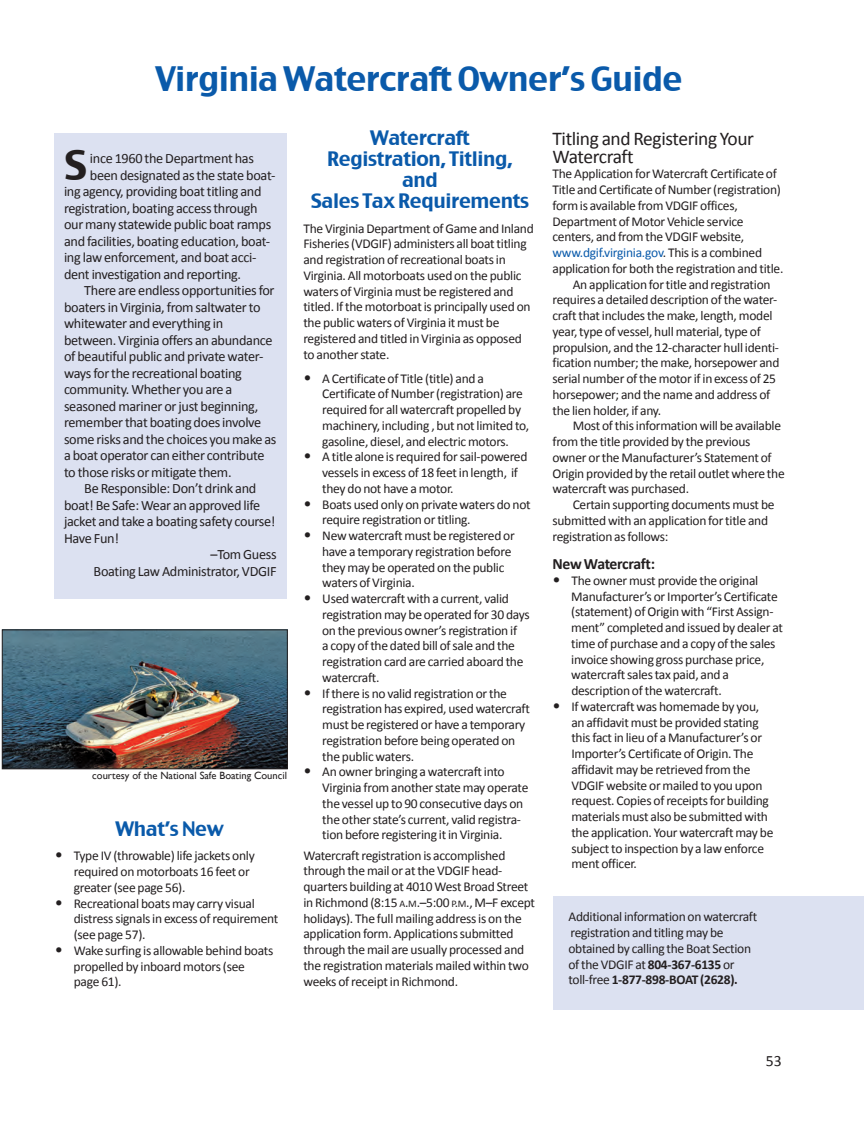
<style>
.page{position:relative;width:864px;height:1134px;background:#fff}
.page>*{position:absolute;margin:0;border:0;box-sizing:border-box;transform-origin:0 0}
.t1{font:40.2px "Charcoal CY";color:#231f20}
.t2{font:33px "Charcoal CY";letter-spacing:-.02em;color:#0a5aaa}
.t3{font:19.5px/21px "Charcoal CY";letter-spacing:-.02em;color:#0a5aaa;text-align:center}
.t4{font:19.5px/18px "Calibri";letter-spacing:-.02em;color:#231f20}
.t5{font:700 15.75px "Calibri";letter-spacing:-.025em;color:#231f20}
.t6{font:15.75px "Calibri";color:#231f20}
.t7{font:14.25px "Calibri";letter-spacing:-.02em;color:#231f20}
.t8{font:13.5px/15.8px "Calibri";letter-spacing:-.02em;color:#231f20}
.t9{font:13.5px "Calibri";letter-spacing:-.02em;color:#0a5aaa}
.t10{font:10.5px "Gill Sans";color:#231f20}
.s1{font-size:16.5px}
.s2{font-size:10.2px}
.s3{color:#231f20}
.s4{font-weight:700}
</style>
<div class="page">
<div style="left:54px;top:134px;width:232px;height:465px;background:#dce1f1"></div>
<div style="left:554px;top:896px;width:310px;height:114px;background:#dce1f1"></div>
<img style="left:4px;top:632px;width:282px;height:135px">
<div style="left:2px;top:630px;width:286px;height:139px;border:1px solid #231f20"></div>
<h2 class="t2" style="left:155px;top:58px;width:529px">Virginia Watercraft Owner’s Guide</h2>
<h1 class="t1" style="left:64px;top:139px;width:25px">S</h1>
<p class="t7" style="left:90px;top:149px;width:166px">ince 1960 the Department has</p>
<p class="t7" style="left:90px;top:166px;width:187px">been designated as the state boat-</p>
<p class="t7" style="left:64px;top:182px;width:199px">ing agency, providing boat titling and</p>
<p class="t7" style="left:64px;top:199px;width:195px">registration, boating access through</p>
<p class="t7" style="left:64px;top:215px;width:209px">our many statewide public boat ramps</p>
<p class="t7" style="left:64px;top:232px;width:208px">and facilities, boating education, boat-</p>
<p class="t7" style="left:64px;top:248px;width:194px">ing law enforcement, and boat acci-</p>
<p class="t7" style="left:64px;top:265px;width:179px">dent investigation and reporting.</p>
<p class="t7" style="left:84px;top:281px;width:192px">There are endless opportunities for</p>
<p class="t7" style="left:64px;top:298px;width:198px">boaters in Virginia, from saltwater to</p>
<p class="t7" style="left:64px;top:314px;width:161px">whitewater and everything in</p>
<p class="t7" style="left:64px;top:331px;width:210px">between. Virginia offers an abundance</p>
<p class="t7" style="left:64px;top:347px;width:201px">of beautiful public and private water-</p>
<p class="t7" style="left:64px;top:364px;width:179px">ways for the recreational boating</p>
<p class="t7" style="left:64px;top:380px;width:170px">community. Whether you are a</p>
<p class="t7" style="left:64px;top:397px;width:196px">seasoned mariner or just beginning,</p>
<p class="t7" style="left:64px;top:413px;width:199px">remember that boating does involve</p>
<p class="t7" style="left:64px;top:430px;width:214px">some risks and the choices you make as</p>
<p class="t7" style="left:64px;top:446px;width:202px">a boat operator can either contribute</p>
<p class="t7" style="left:64px;top:463px;width:169px">to those risks or mitigate them.</p>
<p class="t7" style="left:84px;top:479px;width:174px">Be Responsible: Don’t drink and</p>
<p class="t7" style="left:64px;top:496px;width:198px">boat! Be Safe: Wear an approved life</p>
<p class="t7" style="left:64px;top:512px;width:213px">jacket and take a boating safety course!</p>
<p class="t7" style="left:64px;top:529px;width:57px">Have Fun!</p>
<p class="t7" style="left:211px;top:545px;width:68px">–Tom Guess</p>
<p class="t7" style="left:94px;top:562px;width:185px">Boating Law Administrator, VDGIF</p>
<p class="t10" style="left:92px;top:770px;width:196px">courtesy of the National Safe Boating Council</p>
<h3 class="t3" style="left:116px;top:818px;width:110px">What’s New</h3>
<p class="t8" style="left:74px;top:847px;width:183px;text-indent:-19px"><span class="s1">•</span> Type IV (throwable) life jackets only required on motorboats 16 feet or greater (see page 56).</p>
<p class="t8" style="left:74px;top:895px;width:206px;text-indent:-19px"><span class="s1">•</span> Recreational boats may carry visual distress signals in excess of requirement (see page 57).</p>
<p class="t8" style="left:74px;top:942px;width:201px;text-indent:-19px"><span class="s1">•</span> Wake surfing is allowable behind boats propelled by inboard motors (see page 61).</p>
<h3 class="t3" style="left:311px;top:127px;width:220px">Watercraft<br>Registration, Titling, and<br>Sales Tax Requirements</h3>
<p class="t8" style="left:303px;top:220px;width:232px">The Virginia Department of Game and Inland Fisheries (VDGIF) administers all boat titling and registration of recreational boats in Virginia. All motorboats used on the public waters of Virginia must be registered and titled. If the motorboat is principally used on the public waters of Virginia it must be registered and titled in Virginia as opposed to another state.</p>
<p class="t8" style="left:322px;top:370px;width:208px;text-indent:-19px"><span class="s1">•</span> A Certificate of Title (title) and a Certificate of Number (registration) are required for all watercraft propelled by machinery, including , but not limited to, gasoline, diesel, and electric motors.</p>
<p class="t8" style="left:322px;top:448px;width:207px;text-indent:-19px"><span class="s1">•</span> A title alone is required for sail-powered vessels in excess of 18 feet in length, if they do not have a motor.</p>
<p class="t8" style="left:322px;top:496px;width:210px;text-indent:-19px"><span class="s1">•</span> Boats used only on private waters do not require registration or titling.</p>
<p class="t8" style="left:322px;top:527px;width:194px;text-indent:-19px"><span class="s1">•</span> New watercraft must be registered or have a temporary registration before they may be operated on the public waters of Virginia.</p>
<p class="t8" style="left:322px;top:590px;width:209px;text-indent:-19px"><span class="s1">•</span> Used watercraft with a current, valid registration may be operated for 30 days on the previous owner’s registration if<br>a copy of the dated bill of sale and the registration card are carried aboard the watercraft.</p>
<p class="t8" style="left:322px;top:685px;width:209px;text-indent:-19px"><span class="s1">•</span> If there is no valid registration or the registration has expired, used watercraft must be registered or have a temporary registration before being operated on the public waters.</p>
<p class="t8" style="left:322px;top:763px;width:208px;text-indent:-19px"><span class="s1">•</span> An owner bringing a watercraft into Virginia from another state may operate the vessel up to 90 consecutive days on the other state’s current, valid registra&shy;tion before registering it in Virginia.</p>
<p class="t8" style="left:303px;top:847px;width:233px">Watercraft registration is accomplished through the mail or at the VDGIF head - quarters building at 4010 West Broad Street in Richmond (8:15 <span class="s2">A</span>.<span class="s2">M</span>.–5:00 <span class="s2">P</span>.<span class="s2">M</span>., M–F except holidays). The full mailing address is on the application form. Applications submitted through the mail are usually processed and the registration materials mailed within two weeks of receipt in Richmond.</p>
<h3 class="t4" style="left:552px;top:128px;width:203px">Titling and Registering Your<br>Watercraft</h3>
<p class="t8" style="left:552px;top:165px;width:226px">The Application for Watercraft Certificate of</p>
<p class="t8" style="left:552px;top:181px;width:230px">Title and Certificate of Number (registration)</p>
<p class="t8" style="left:552px;top:197px;width:187px">form is available from VDGIF offices,</p>
<p class="t8" style="left:552px;top:213px;width:193px">Department of Motor Vehicle service</p>
<p class="t8" style="left:552px;top:228px;width:193px">centers, and from the VDGIF website,</p>
<p class="t9" style="left:552px;top:244px;width:211px">www.dgif.virginia.gov<span class="s3">. This is a combined</span></p>
<p class="t8" style="left:552px;top:260px;width:233px">application for both the registration and title.</p>
<p class="t8" style="left:573px;top:276px;width:199px">An application for title and registration</p>
<p class="t8" style="left:552px;top:291px;width:226px">requires a detailed description of the water-</p>
<p class="t8" style="left:552px;top:307px;width:222px">craft that includes the make, length, model</p>
<p class="t8" style="left:552px;top:323px;width:210px">year, type of vessel, hull material, type of</p>
<p class="t8" style="left:552px;top:339px;width:228px">propulsion, and the 12-character hull identi-</p>
<p class="t8" style="left:552px;top:354px;width:229px">fication number; the make, horsepower and</p>
<p class="t8" style="left:552px;top:370px;width:225px">serial number of the motor if in excess of 25</p>
<p class="t8" style="left:552px;top:386px;width:219px">horsepower; and the name and address of</p>
<p class="t8" style="left:552px;top:402px;width:110px">the lien holder, if any.</p>
<p class="t8" style="left:573px;top:417px;width:210px">Most of this information will be available</p>
<p class="t8" style="left:552px;top:433px;width:200px">from the title provided by the previous</p>
<p class="t8" style="left:552px;top:449px;width:221px">owner or the Manufacturer’s Statement of</p>
<p class="t8" style="left:552px;top:465px;width:234px">Origin provided by the retail outlet where the</p>
<p class="t8" style="left:552px;top:480px;width:138px">watercraft was purchased.</p>
<p class="t8" style="left:573px;top:496px;width:203px">Certain supporting documents must be</p>
<p class="t8" style="left:552px;top:512px;width:217px">submitted with an application for title and</p>
<p class="t8" style="left:552px;top:528px;width:117px">registration as follows:</p>
<p class="t5" style="left:552px;top:554px;width:104px">New Watercraft:</p>
<p class="t8" style="left:571px;top:572px;width:213px;text-indent:-19px"><span class="s1">•</span> The owner must provide the original Manufacturer’s or Importer’s Certificate (statement) of Origin with “First Assign&shy;ment” completed and issued by dealer at time of purchase and a copy of the sales invoice showing gross purchase price, watercraft sales tax paid, and a description of the watercraft.</p>
<p class="t8" style="left:571px;top:698px;width:204px;text-indent:-19px"><span class="s1">•</span> If watercraft was homemade by you, an affidavit must be provided stating this fact in lieu of a Manufacturer’s or Importer’s Certificate of Origin. The affidavit may be retrieved from the VDGIF website or mailed to you upon request. Copies of receipts for building materials must also be submitted with the application. Your watercraft may be subject to inspection by a law enforce ment officer.</p>
<p class="t8" style="left:568px;top:908px;width:190px">Additional information on watercraft registration and titling may be obtained by calling the Boat Section of the VDGIF at <span class="s4">804-367-6135</span> or toll-free <span class="s4">1-877-898-BOAT (2628).</span></p>
<p class="t6" style="left:766px;top:1051px;width:17px">53</p>
</div>
